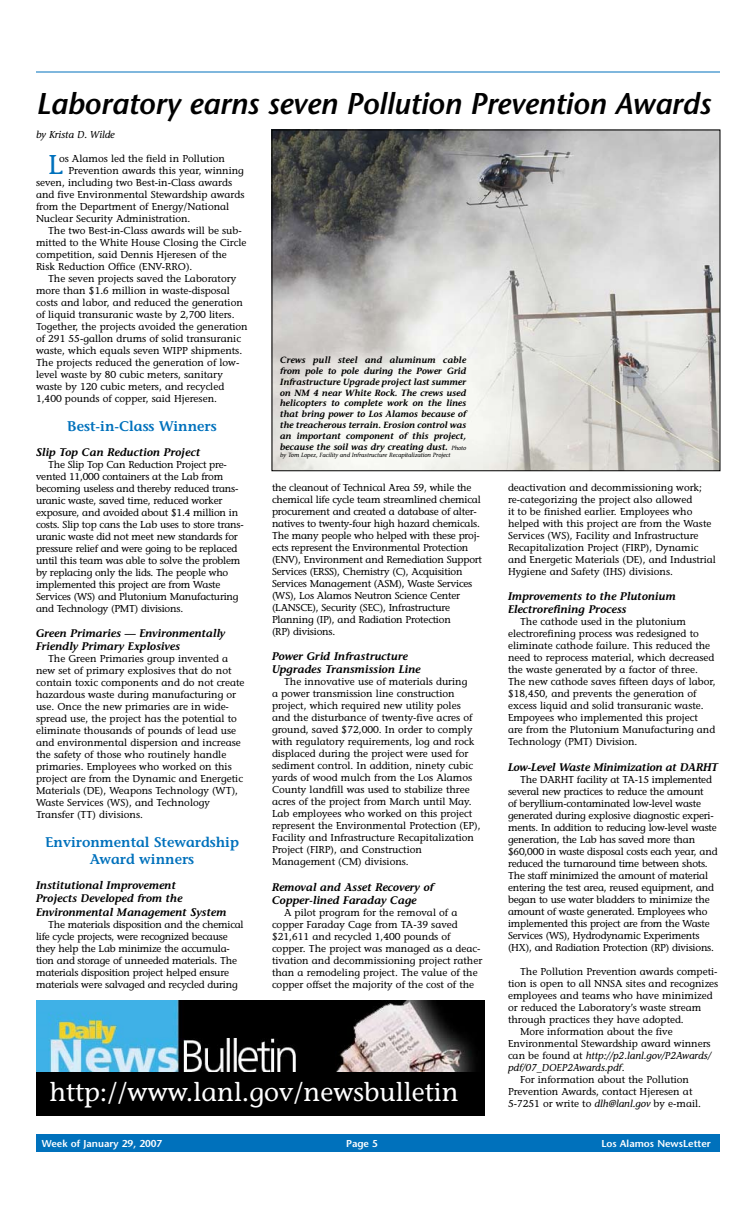
<style>
.page{position:relative;width:756px;height:1224px;background:#fff}
.page>*{position:absolute;margin:0;border:0;box-sizing:border-box;transform-origin:0 0}
.t1{font:italic 600 30px "Stone Sans";letter-spacing:-.01em;color:#000}
.t2{font:27.1px "Stone Informal";color:#0071bc}
.t3{font:26px "Stone Informal";color:#fff}
.t4{font:600 14px/16.8px "Stone Informal";color:#0071bc;text-align:center}
.t5{font:italic 600 11px/13.2px "Stone Informal";color:#000}
.t6{font:italic 600 11px "Stone Informal";letter-spacing:-.02em;color:#000}
.t7{font:10px/12px "Stone Informal";color:#000}
.t8{font:10px/12px "Stone Informal";letter-spacing:-.02em;color:#000}
.t9{font:italic 10px "Stone Informal";color:#000}
.t10{font:600 10px "Stone Sans";color:#fff}
.t11{font:italic 600 9px/10.8px "Stone Informal";color:#000;text-align:justify}
.t12{font:italic 6px "Stone Informal";color:#000}
.s1{font-weight:400;font-size:6px}
.s2{font-style:normal}
.s3{font-style:italic}
</style>
<div class="page">
<div style="left:36px;top:1134px;width:684px;height:18px;background:#0071bc"></div>
<hr style="left:36px;top:72px;width:684px;height:1px;background:#0071bc">
<img style="left:274px;top:132px;width:444px;height:337px">
<div style="left:272px;top:130px;width:448px;height:341px;border:1px solid #000"></div>
<div style="left:36px;top:1000px;width:448px;height:116px;background:#000"></div>
<img style="left:36px;top:1000px;width:438px;height:71px">
<h1 class="t1" style="left:36px;top:85px;width:676px">Laboratory earns seven Pollution Prevention Awards</h1>
<p class="t9" style="left:36px;top:129px;width:80px">by Krista D. Wilde</p>
<h2 class="t2" style="left:48px;top:148px;width:17px">L</h2>
<p class="t7" style="left:59px;top:152px;width:167px">os Alamos led the field in Pollution</p>
<p class="t7" style="left:68px;top:164px;width:177px">Prevention awards this year, winning</p>
<p class="t7" style="left:36px;top:176px;width:198px">seven, including two Best-in-Class awards</p>
<p class="t7" style="left:36px;top:188px;width:210px">and five Environmental Stewardship awards</p>
<p class="t7" style="left:36px;top:200px;width:195px">from the Department of Energy/National</p>
<p class="t7" style="left:36px;top:212px;width:156px">Nuclear Security Administration.</p>
<p class="t7" style="left:48px;top:224px;width:195px">The two Best-in-Class awards will be sub-</p>
<p class="t7" style="left:36px;top:236px;width:212px">mitted to the White House Closing the Circle</p>
<p class="t7" style="left:36px;top:248px;width:192px">competition, said Dennis Hjeresen of the</p>
<p class="t7" style="left:36px;top:260px;width:158px">Risk Reduction Office (ENV-RRO).</p>
<p class="t7" style="left:48px;top:272px;width:190px">The seven projects saved the Laboratory</p>
<p class="t7" style="left:36px;top:284px;width:195px">more than $1.6 million in waste-disposal</p>
<p class="t7" style="left:36px;top:296px;width:208px">costs and labor, and reduced the generation</p>
<p class="t7" style="left:36px;top:308px;width:200px">of liquid transuranic waste by 2,700 liters.</p>
<p class="t7" style="left:36px;top:320px;width:213px">Together, the projects avoided the generation</p>
<p class="t7" style="left:36px;top:332px;width:206px">of 291 55-gallon drums of solid transuranic</p>
<p class="t7" style="left:36px;top:344px;width:208px">waste, which equals seven WIPP shipments.</p>
<p class="t7" style="left:36px;top:356px;width:205px">The projects reduced the generation of low-</p>
<p class="t7" style="left:36px;top:368px;width:188px">level waste by 80 cubic meters, sanitary</p>
<p class="t7" style="left:36px;top:380px;width:190px">waste by 120 cubic meters, and recycled</p>
<p class="t7" style="left:36px;top:392px;width:183px">1,400 pounds of copper, said Hjeresen.</p>
<h3 class="t4" style="left:67px;top:417px;width:151px">Best-in-Class Winners</h3>
<p class="t5" style="left:36px;top:446px;width:166px">Slip Top Can Reduction Project</p>
<p class="t8" style="left:36px;top:458px;width:209px;text-indent:12px">The Slip Top Can Reduction Project pre&shy;vented 11,000 containers at the Lab from becoming useless and thereby reduced trans&shy;uranic waste, saved time, reduced worker exposure, and avoided about $1.4 million in costs. Slip top cans the Lab uses to store trans&shy;uranic waste did not meet new standards for pressure relief and were going to be replaced until this team was able to solve the problem by replacing only the lids. The people who implemented this project are from Waste Services (WS) and Plutonium Manufacturing and Technology (PMT) divisions.</p>
<p class="t5" style="left:36px;top:627px;width:191px">Green Primaries — Environmentally<br>Friendly Primary Explosives</p>
<p class="t7" style="left:36px;top:653px;width:210px;text-indent:12px">The Green Primaries group invented a new set of primary explosives that do not contain toxic components and do not create hazardous waste during manufacturing or use. Once the new primaries are in wide&shy;spread use, the project has the potential to eliminate thousands of pounds of lead use and environmental dispersion and increase the safety of those who routinely handle primaries. Employees who worked on this project are from the Dynamic and Energetic Materials (DE), Weapons Technology (WT), Waste Services (WS), and Technology Transfer (TT) divisions.</p>
<h3 class="t4" style="left:45px;top:834px;width:195px">Environmental Stewardship<br>Award winners</h3>
<p class="t5" style="left:36px;top:879px;width:192px">Institutional Improvement<br>Projects Developed from the<br>Environmental Management System</p>
<p class="t8" style="left:36px;top:918px;width:209px;text-indent:12px">The materials disposition and the chemical life cycle projects, were recognized because they help the Lab minimize the accumula&shy;tion and storage of unneeded materials. The materials disposition project helped ensure materials were salvaged and recycled during</p>
<p class="t11" style="left:280px;top:355px;width:188px">Crews pull steel and aluminum cable from pole to pole during the Power Grid Infrastructure Upgrade project last summer on NM 4 near White Rock. The crews used helicopters to complete work on the lines that bring power to Los Alamos because of the treacherous terrain. Erosion control was an important component of this project, because the soil was dry creating dust. <span class="s1">Photo</span></p>
<p class="t12" style="left:280px;top:451px;width:172px">by Tom Lopez, Facility and Infrastructure Recapitalization Project</p>
<p class="t8" style="left:272px;top:481px;width:212px">the cleanout of Technical Area 59, while the chemical life cycle team streamlined chemical procurement and created a database of alter&shy;natives to twenty-four high hazard chemicals.<br>The many people who helped with these proj&shy;ects represent the Environmental Protection (ENV), Environment and Remediation Support Services (ERSS), Chemistry (C), Acquisition Services Management (ASM), Waste Services (WS), Los Alamos Neutron Science Center (LANSCE), Security (SEC), Infrastructure Planning (IP), and Radiation Protection<br>(RP) divisions.</p>
<p class="t5" style="left:272px;top:650px;width:150px">Power Grid Infrastructure<br>Upgrades Transmission Line</p>
<p class="t7" style="left:272px;top:676px;width:210px;text-indent:12px">The innovative use of materials during<br>a power transmission line construction project, which required new utility poles and the disturbance of twenty-five acres of ground, saved $72,000. In order to comply with regulatory requirements, log and rock displaced during the project were used for sediment control. In addition, ninety cubic yards of wood mulch from the Los Alamos County landfill was used to stabilize three acres of the project from March until May.<br>Lab employees who worked on this project represent the Environmental Protection (EP), Facility and Infrastructure Recapitalization Project (FIRP), and Construction Management (CM) divisions.</p>
<p class="t5" style="left:272px;top:880px;width:163px">Removal and Asset Recovery of<br>Copper-lined Faraday Cage</p>
<p class="t7" style="left:272px;top:906px;width:212px;text-indent:12px">A pilot program for the removal of a copper Faraday Cage from TA-39 saved $21,611 and recycled 1,400 pounds of copper. The project was managed as a deac&shy;tivation and decommissioning project rather than a remodeling project. The value of the copper offset the majority of the cost of the</p>
<h3 class="t3" style="left:49px;top:1076px;width:411px">http://www.lanl.gov/newsbulletin</h3>
<p class="t7" style="left:508px;top:481px;width:210px">deactivation and decommissioning work; re-categorizing the project also allowed<br>it to be finished earlier. Employees who helped with this project are from the Waste Services (WS), Facility and Infrastructure Recapitalization Project (FIRP), Dynamic and Energetic Materials (DE), and Industrial Hygiene and Safety (IHS) divisions.</p>
<p class="t5" style="left:508px;top:590px;width:169px">Improvements to the Plutonium<br>Electrorefining Process</p>
<p class="t7" style="left:508px;top:616px;width:209px;text-indent:12px">The cathode used in the plutonium electrorefining process was redesigned to eliminate cathode failure. This reduced the need to reprocess material, which decreased the waste generated by a factor of three.<br>The new cathode saves fifteen days of labor, $18,450, and prevents the generation of excess liquid and solid transuranic waste.<br>Empoyees who implemented this project<br>are from the Plutonium Manufacturing and Technology (PMT) Division.</p>
<p class="t6" style="left:508px;top:760px;width:212px">Low-Level Waste Minimization at DARHT</p>
<p class="t8" style="left:508px;top:773px;width:211px;text-indent:12px">The DARHT facility at TA-15 implemented several new practices to reduce the amount<br>of beryllium-contaminated low-level waste generated during explosive diagnostic experi&shy;ments. In addition to reducing low-level waste generation, the Lab has saved more than $60,000 in waste disposal costs each year, and reduced the turnaround time between shots.<br>The staff minimized the amount of material entering the test area, reused equipment, and began to use water bladders to minimize the amount of waste generated. Employees who implemented this project are from the Waste Services (WS), Hydrodynamic Experiments (HX), and Radiation Protection (RP) divisions.</p>
<p class="t7" style="left:520px;top:965px;width:199px">The Pollution Prevention awards competi-</p>
<p class="t7" style="left:508px;top:977px;width:212px">tion is open to all NNSA sites and recognizes</p>
<p class="t7" style="left:508px;top:989px;width:206px">employees and teams who have minimized</p>
<p class="t7" style="left:508px;top:1001px;width:195px">or reduced the Laboratory’s waste stream</p>
<p class="t7" style="left:508px;top:1013px;width:177px">through practices they have adopted.</p>
<p class="t7" style="left:520px;top:1025px;width:154px">More information about the five</p>
<p class="t7" style="left:508px;top:1037px;width:204px">Environmental Stewardship award winners</p>
<p class="t9" style="left:508px;top:1049px;width:205px"><span class="s2">can be found at</span> http://p2.lanl.gov/P2Awards/</p>
<p class="t9" style="left:508px;top:1061px;width:118px">pdf/07_DOEP2Awards.pdf<span class="s2">.</span></p>
<p class="t7" style="left:520px;top:1073px;width:171px">For information about the Pollution</p>
<p class="t7" style="left:508px;top:1085px;width:186px">Prevention Awards, contact Hjeresen at</p>
<p class="t7" style="left:508px;top:1097px;width:195px">5-7251 or write to <span class="s3">dlh@lanl.gov</span> by e-mail.</p>
<p class="t10" style="left:42px;top:1137px;width:122px">Week of January 29, 2007</p>
<p class="t10" style="left:346px;top:1137px;width:33px">Page 5</p>
<p class="t10" style="left:601px;top:1137px;width:111px">Los Alamos NewsLetter</p>
</div>
